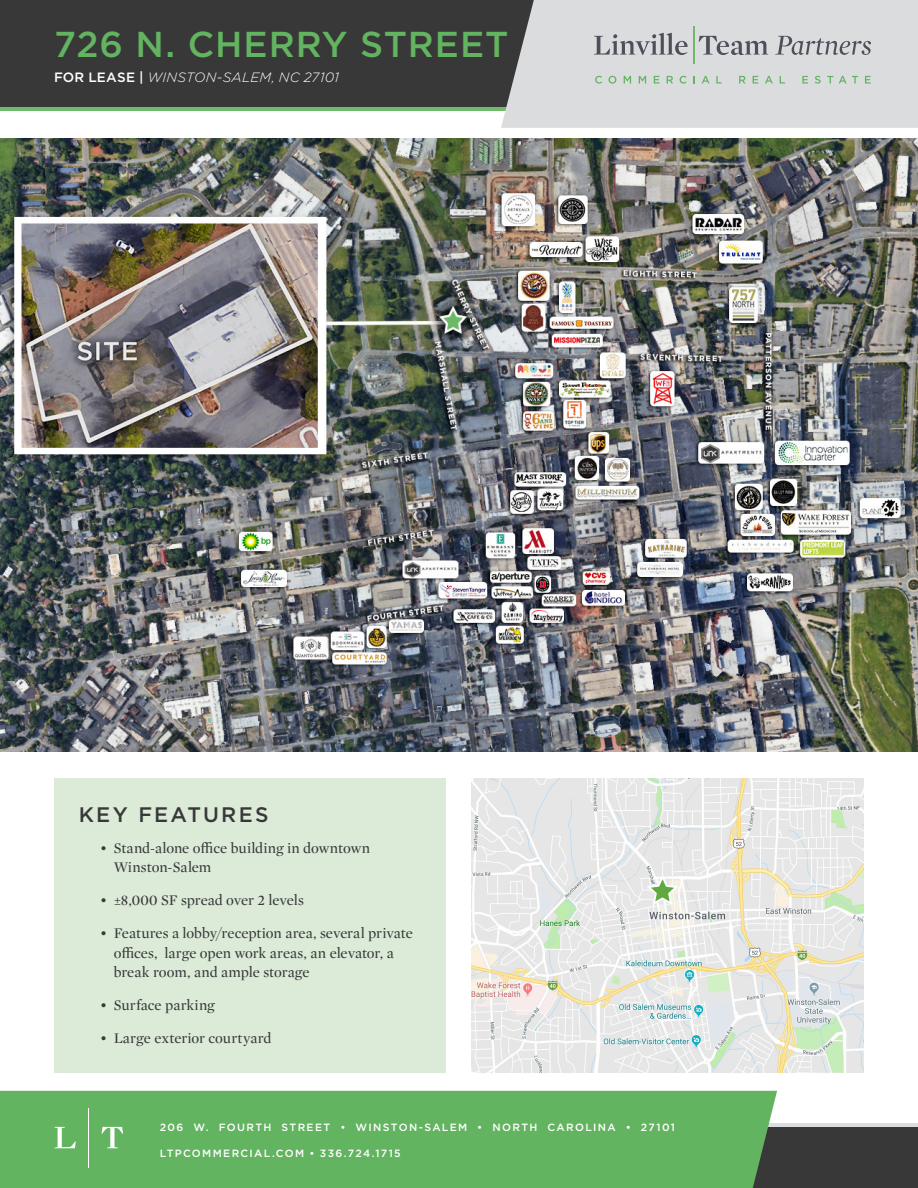
<style>
.page{position:relative;width:918px;height:1188px;background:#fff}
.page>*{position:absolute;margin:0;border:0;box-sizing:border-box;transform-origin:0 0}
.t1{font:500 36px "Gotham";letter-spacing:.025em;color:#63b461}
.t2{font:500 21px "Gotham";letter-spacing:.105em;color:#383839}
.t3{font:15px/19.5px "Mercury Display";letter-spacing:-.005em;color:#383839}
.t4{font:italic 300 13.5px "Gotham";letter-spacing:.02em;color:#fff}
.t5{font:500 10.5px "Gotham";letter-spacing:.125em;color:#fff}
.s1{font-weight:500;font-style:normal}
</style>
<div class="page">
<div style="left:0;top:1123px;width:918px;height:65px;background:#383839"></div>
<div style="left:0;top:0;width:918px;height:110px;background:#383839"></div>
<hr style="left:0;top:107px;width:918px;height:3px;background:#71b96c">
<div style="left:501px;top:0;width:417px;height:128px;background:#dbdcde"></div>
<svg style="left:594px;top:33px;width:94px;height:22px;background:#b1b3b7"></svg>
<hr style="left:693px;top:26px;width:1px;height:38px;background:#73b86a">
<svg style="left:699px;top:36px;width:69px;height:19px"></svg>
<svg style="left:775px;top:36px;width:96px;height:19px;background:#b5b7ba"></svg>
<svg style="left:595px;top:76px;width:7px;height:8px"></svg>
<svg style="left:608px;top:76px;width:8px;height:8px"></svg>
<svg style="left:624px;top:76px;width:7px;height:8px"></svg>
<svg style="left:639px;top:76px;width:7px;height:8px"></svg>
<svg style="left:654px;top:76px;width:5px;height:8px"></svg>
<svg style="left:667px;top:76px;width:6px;height:8px"></svg>
<svg style="left:680px;top:76px;width:7px;height:8px"></svg>
<svg style="left:693px;top:76px;width:2px;height:8px"></svg>
<svg style="left:702px;top:76px;width:8px;height:8px"></svg>
<svg style="left:716px;top:76px;width:6px;height:8px"></svg>
<svg style="left:739px;top:76px;width:7px;height:8px"></svg>
<svg style="left:753px;top:76px;width:5px;height:8px"></svg>
<svg style="left:765px;top:76px;width:8px;height:8px"></svg>
<svg style="left:780px;top:76px;width:5px;height:8px"></svg>
<svg style="left:802px;top:76px;width:6px;height:8px"></svg>
<svg style="left:815px;top:76px;width:6px;height:8px"></svg>
<svg style="left:827px;top:76px;width:6px;height:8px"></svg>
<svg style="left:839px;top:76px;width:19px;height:8px"></svg>
<svg style="left:865px;top:76px;width:6px;height:8px"></svg>
<hr style="left:0;top:1123px;width:918px;height:3px;background:#dbdcde">
<div style="left:0;top:1091px;width:777px;height:97px;background:#63b461"></div>
<svg style="left:54px;top:1127px;width:22px;height:21px"></svg>
<hr style="left:88px;top:1108px;width:1px;height:59px;background:#fff">
<svg style="left:102px;top:1127px;width:21px;height:21px"></svg>
<img style="left:0;top:138px;width:918px;height:614px">
<div style="left:54px;top:779px;width:392px;height:294px;background:#dcebd8"></div>
<img style="left:472px;top:779px;width:392px;height:294px">
<h1 class="t1" style="left:54px;top:20px;width:456px">726 N. CHERRY STREET</h1>
<p class="t4" style="left:54px;top:68px;width:287px"><span class="s1">FOR LEASE |</span> WINSTON-SALEM, NC 27101</p>
<p class="t2" style="left:79px;top:801px;width:191px">KEY FEATURES</p>
<p class="t3" style="left:114px;top:837px;width:258px;text-indent:-14px">• Stand-alone office building in downtown<br>Winston-Salem</p>
<p class="t3" style="left:100px;top:890px;width:205px">• ±8,000 SF spread over 2 levels</p>
<p class="t3" style="left:114px;top:923px;width:301px;text-indent:-14px">• Features a lobby/reception area, several private offices, large open work areas, an elevator, a break room, and ample storage</p>
<p class="t3" style="left:100px;top:995px;width:116px">• Surface parking</p>
<p class="t3" style="left:100px;top:1028px;width:173px">• Large exterior courtyard</p>
<p class="t5" style="left:160px;top:1120px;width:517px">206 W. FOURTH STREET • WINSTON-SALEM • NORTH CAROLINA • 27101</p>
<p class="t5" style="left:160px;top:1146px;width:243px">LTPCOMMERCIAL.COM • 336.724.1715</p>
</div>
